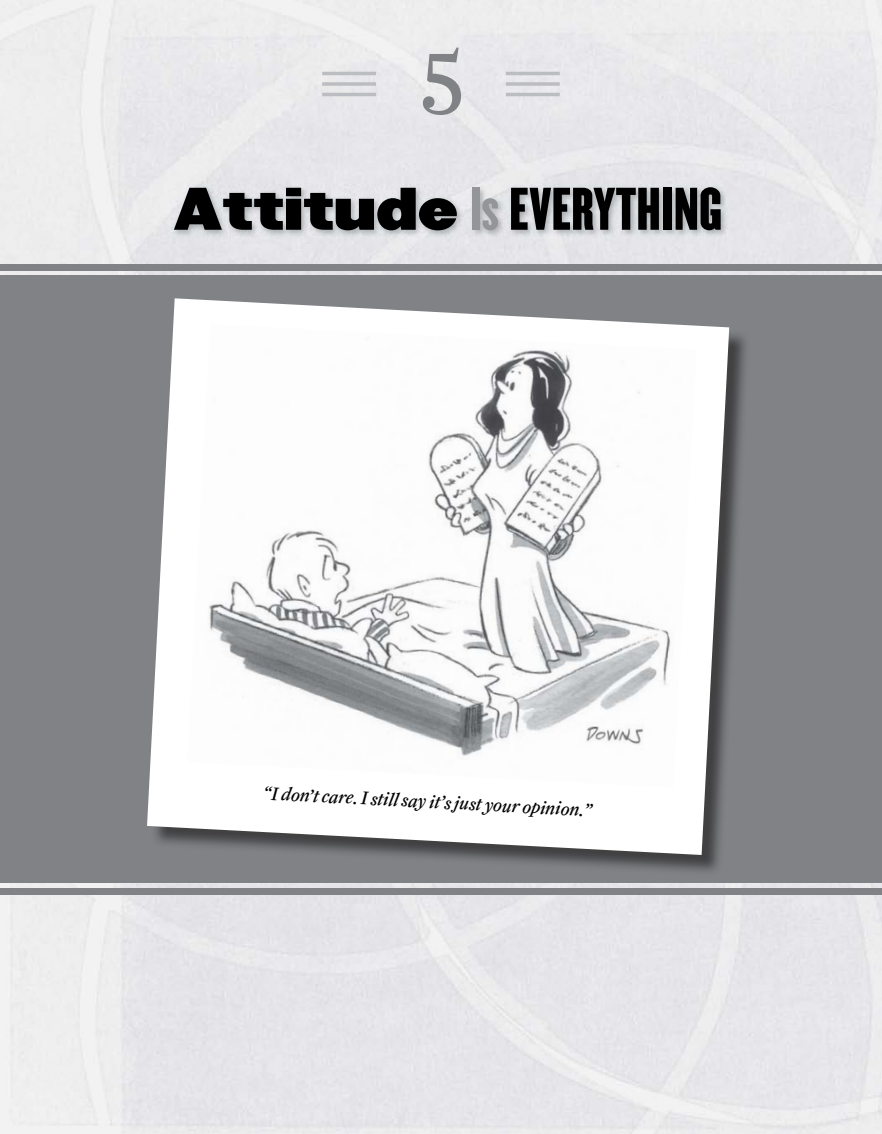
<style>
.page{position:relative;width:882px;height:1134px;background:#fff}
.page>*{position:absolute;margin:0;border:0;box-sizing:border-box;transform-origin:0 0}
.t1{font:91px "Farnham Text";color:#808285}
.t2{font:52.5px "Champion HTF Lightweight";color:#000}
.t3{font:italic 18.38px "Farnham Text";color:#000}
.s1{font-family:"Champion HTF Heavyweight"}
.s2{font-family:"Champion HTF Featherweight";color:#939598}
</style>
<div class="page">
<div style="left:0;top:276px;width:882px;height:607px;background:#808285"></div>
<div style="left:0;top:264px;width:882px;height:7px;background:#808285"></div>
<div style="left:0;top:888px;width:882px;height:7px;background:#808285"></div>
<img style="left:401px;top:327px;width:345px;height:544px">
<svg style="left:147px;top:298px;width:582px;height:557px;fill:#fff"></svg>
<img style="left:187px;top:324px;width:509px;height:464px">
<hr style="left:322px;top:82px;width:54px;height:4px;background:#c5c6c9">
<hr style="left:322px;top:93px;width:54px;height:3px;background:#bcbdc0">
<hr style="left:322px;top:72px;width:54px;height:3px;background:#bcbdc0">
<hr style="left:506px;top:82px;width:54px;height:4px;background:#c5c6c9">
<hr style="left:506px;top:93px;width:54px;height:3px;background:#bcbdc0">
<hr style="left:506px;top:72px;width:54px;height:3px;background:#bcbdc0">
<img style="left:171px;top:184px;width:557px;height:54px">
<h1 class="t1" style="left:422px;top:17px;width:43px">5</h1>
<h2 class="t2" style="left:174px;top:175px;width:550px"><span class="s1">Attitude</span> <span class="s2">Is</span> EVERYTHING</h2>
<p class="t3" style="left:264px;top:782px;width:331px;rotate:3deg">“I don’t care. I still say it’s just your opinion.”</p>
</div>
